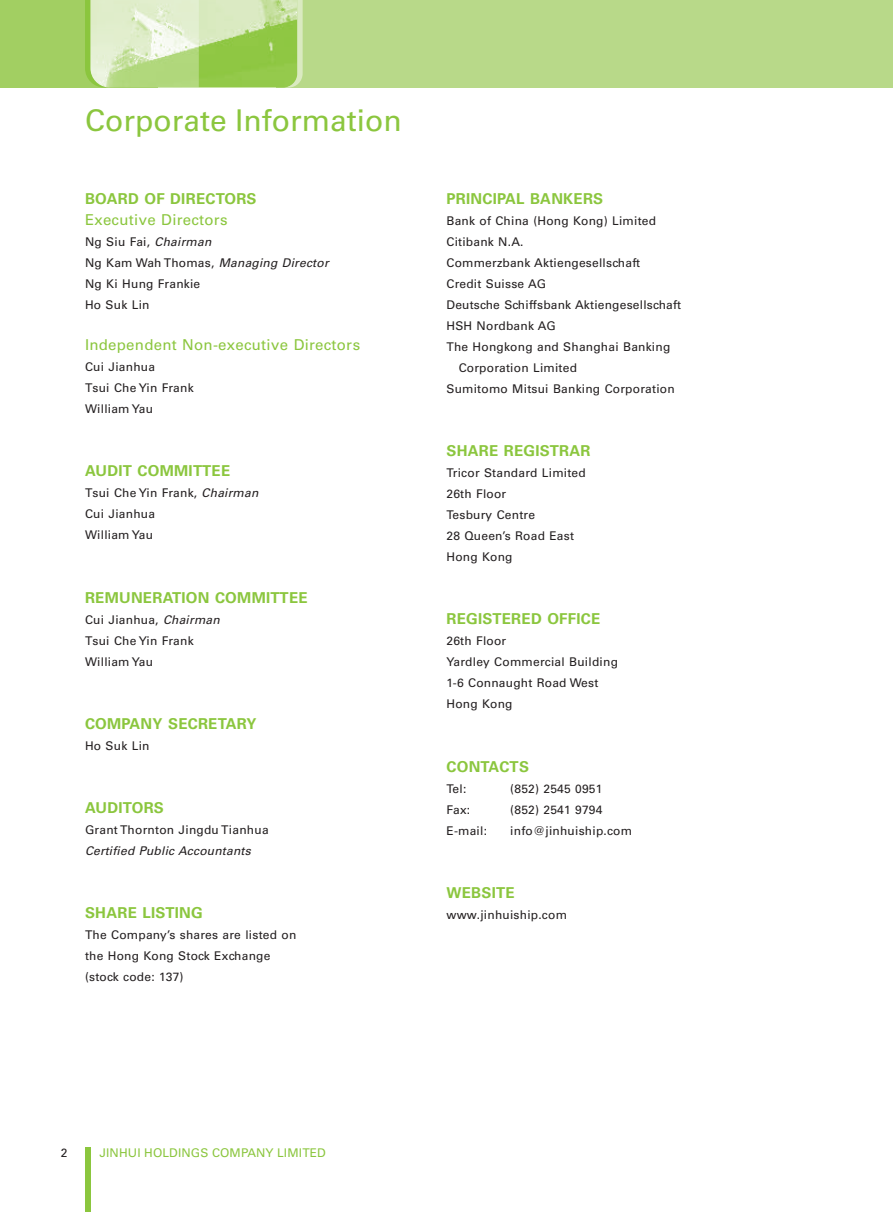
<style>
.page{position:relative;width:893px;height:1212px;background:#fff}
.page>*{position:absolute;margin:0;border:0;box-sizing:border-box;transform-origin:0 0}
.t1{font:30px "Univers LT Std";color:#8bc63e}
.t2{font:700 15px "Univers LT Std";letter-spacing:.015em;color:#8bc63e}
.t3{font:15px/21px "Univers LT Std";letter-spacing:.015em;color:#8bc63e}
.t4{font:12px/21px "Univers LT Std";letter-spacing:.015em;color:#231f20}
.t5{font:12px "Univers LT Std";letter-spacing:.01em;color:#8bc63e}
.s1{font-weight:700}
.s2{font-style:italic}
</style>
<div class="page">
<div style="left:85px;top:1147px;width:6px;height:65px;background:#8bc63e"></div>
<div style="left:0;top:0;width:157px;height:88px;background:#a2cf62"></div>
<div style="left:276px;top:0;width:617px;height:88px;background:#b8d989"></div>
<img style="left:199px;top:0;width:84px;height:88px">
<svg style="left:85px;top:0;width:114px;height:88px;background:#d1e6b3"></svg>
<svg style="left:283px;top:0;width:20px;height:88px;background:#b0d67b"></svg>
<p class="t1" style="left:85px;top:103px;width:318px">Corporate Information</p>
<p class="t3" style="left:85px;top:188px;width:173px"><span class="s1">BOARD OF DIRECTORS<br></span>Executive Directors</p>
<p class="t4" style="left:85px;top:231px;width:245px">Ng Siu Fai, <span class="s2">Chairman<br></span>Ng Kam Wah Thomas, <span class="s2">Managing Director<br></span>Ng Ki Hung Frankie<br>Ho Suk Lin</p>
<p class="t3" style="left:85px;top:334px;width:277px">Independent Non-executive Directors</p>
<p class="t4" style="left:85px;top:356px;width:110px">Cui Jianhua<br>Tsui Che Yin Frank<br>William Yau</p>
<p class="t2" style="left:85px;top:462px;width:147px">AUDIT COMMITTEE</p>
<p class="t4" style="left:85px;top:483px;width:175px">Tsui Che Yin Frank, <span class="s2">Chairman<br></span>Cui Jianhua<br>William Yau</p>
<p class="t2" style="left:85px;top:588px;width:224px">REMUNERATION COMMITTEE</p>
<p class="t4" style="left:85px;top:609px;width:136px">Cui Jianhua, <span class="s2">Chairman<br></span>Tsui Che Yin Frank<br>William Yau</p>
<p class="t2" style="left:85px;top:715px;width:173px">COMPANY SECRETARY</p>
<p class="t4" style="left:85px;top:735px;width:66px">Ho Suk Lin</p>
<p class="t2" style="left:85px;top:799px;width:80px">AUDITORS</p>
<p class="t4" style="left:85px;top:819px;width:185px">Grant Thornton Jingdu Tianhua<br><span class="s2">Certified Public Accountants</span></p>
<p class="t2" style="left:85px;top:904px;width:119px">SHARE LISTING</p>
<p class="t4" style="left:85px;top:925px;width:213px">The Company’s shares are listed on the Hong Kong Stock Exchange (stock code: 137)</p>
<p class="t2" style="left:446px;top:190px;width:158px">PRINCIPAL BANKERS</p>
<p class="t4" style="left:446px;top:210px;width:211px">Bank of China (Hong Kong) Limited</p>
<p class="t4" style="left:446px;top:231px;width:79px">Citibank N.A.</p>
<p class="t4" style="left:446px;top:252px;width:195px">Commerzbank Aktiengesellschaft</p>
<p class="t4" style="left:446px;top:273px;width:101px">Credit Suisse AG</p>
<p class="t4" style="left:446px;top:294px;width:236px">Deutsche Schiffsbank Aktiengesellschaft</p>
<p class="t4" style="left:446px;top:315px;width:111px">HSH Nordbank AG</p>
<p class="t4" style="left:446px;top:336px;width:225px">The Hongkong and Shanghai Banking</p>
<p class="t4" style="left:459px;top:357px;width:120px">Corporation Limited</p>
<p class="t4" style="left:446px;top:378px;width:230px">Sumitomo Mitsui Banking Corporation</p>
<p class="t2" style="left:446px;top:442px;width:146px">SHARE REGISTRAR</p>
<p class="t4" style="left:446px;top:462px;width:141px">Tricor Standard Limited<br>26th Floor<br>Tesbury Centre<br>28 Queen’s Road East<br>Hong Kong</p>
<p class="t2" style="left:446px;top:610px;width:155px">REGISTERED OFFICE</p>
<p class="t4" style="left:446px;top:631px;width:173px">26th Floor<br>Yardley Commercial Building<br>1-6 Connaught Road West<br>Hong Kong</p>
<p class="t2" style="left:446px;top:757px;width:84px">CONTACTS</p>
<p class="t4" style="left:446px;top:778px;width:21px">Tel:</p>
<p class="t4" style="left:510px;top:778px;width:94px">(852) 2545 0951</p>
<p class="t4" style="left:446px;top:799px;width:25px">Fax:</p>
<p class="t4" style="left:510px;top:799px;width:94px">(852) 2541 9794</p>
<p class="t4" style="left:446px;top:820px;width:42px">E-mail:</p>
<p class="t4" style="left:510px;top:820px;width:123px">info@jinhuiship.com</p>
<p class="t2" style="left:446px;top:884px;width:70px">WEBSITE</p>
<p class="t4" style="left:446px;top:904px;width:122px">www.jinhuiship.com</p>
<p class="t5" style="left:99px;top:1145px;width:228px">JINHUI HOLDINGS COMPANY LIMITED</p>
</div>
